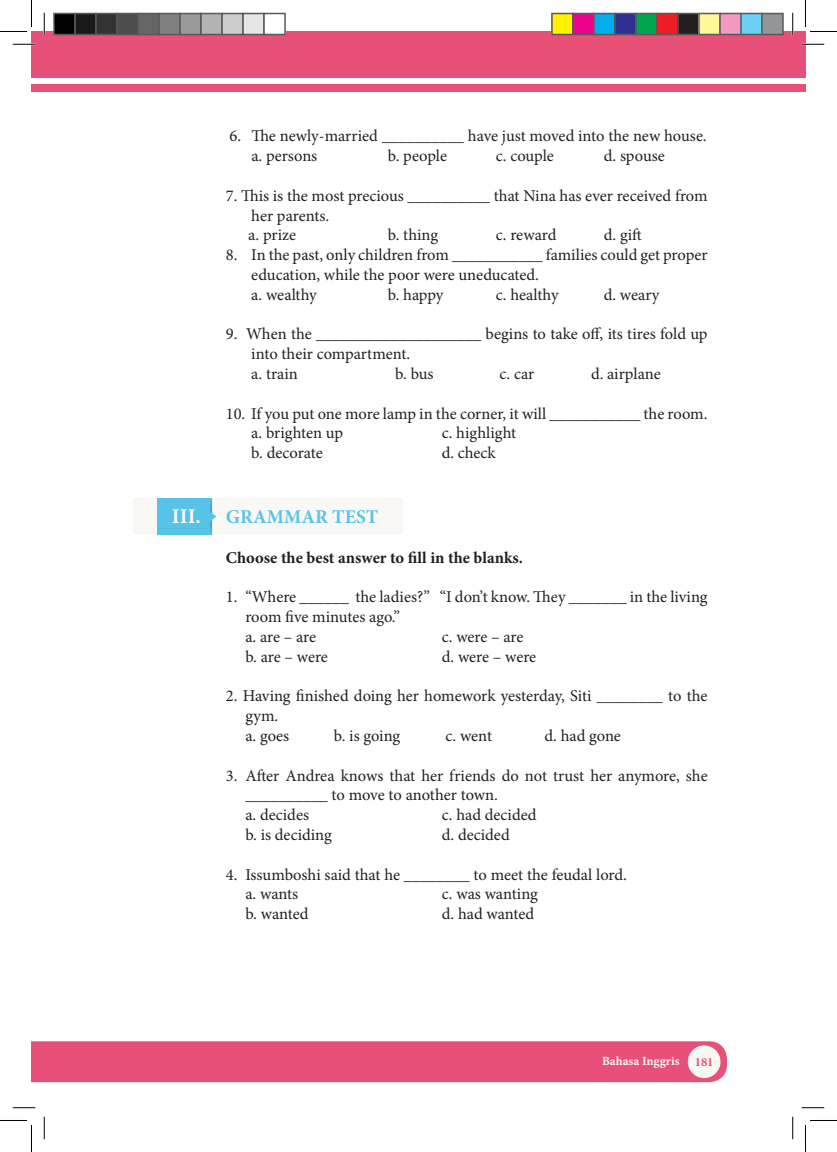
<style>
.page{position:relative;width:837px;height:1152px;background:#fff}
.page>*{position:absolute;margin:0;border:0;box-sizing:border-box;transform-origin:0 0}
.t1{font:700 19.5px "Minion Pro";color:#57c4e9}
.t2{font:16.5px/19.8px "Minion Pro";letter-spacing:-.005em;color:#231f20}
.t3{font:700 16.5px "Minion Pro";color:#231f20}
.t4{font:700 12.6px "Minion Pro";color:#f9f8f4}
.s1{font-size:21px;color:#f9f8f4}
.s2{color:#e85078}
</style>
<div class="page">
<div style="left:32px;top:32px;width:773px;height:46px;background:#e85078"></div>
<div style="left:32px;top:84px;width:773px;height:8px;background:#e85078"></div>
<div style="left:32px;top:1041px;width:695px;height:41px;background:#e85078"></div>
<div style="left:688px;top:1045px;width:32px;height:33px;background:#f9f8f4;border-radius:50%"></div>
<div style="left:133px;top:498px;width:269px;height:36px;background:#f9f8f4"></div>
<img style="left:157px;top:498px;width:59px;height:36px">
<hr style="left:13px;top:43px;width:22px;height:2px;background:#fff">
<hr style="left:802px;top:43px;width:22px;height:2px;background:#fff">
<hr style="left:43px;top:13px;width:2px;height:22px;background:#fff">
<hr style="left:792px;top:13px;width:2px;height:22px;background:#fff">
<svg style="left:13px;top:44px;width:22px;height:1px"></svg>
<svg style="left:802px;top:44px;width:22px;height:1px"></svg>
<svg style="left:13px;top:1107px;width:22px;height:1px"></svg>
<svg style="left:802px;top:1107px;width:22px;height:1px"></svg>
<svg style="left:44px;top:13px;width:1px;height:22px"></svg>
<svg style="left:44px;top:1116px;width:1px;height:23px"></svg>
<svg style="left:792px;top:13px;width:1px;height:22px"></svg>
<svg style="left:792px;top:1116px;width:1px;height:23px"></svg>
<svg style="left:0;top:0;width:32px;height:32px"></svg>
<svg style="left:0;top:1120px;width:32px;height:32px"></svg>
<svg style="left:805px;top:0;width:32px;height:32px"></svg>
<svg style="left:805px;top:1120px;width:32px;height:32px"></svg>
<div style="left:54px;top:14px;width:21px;height:21px;background:#000"></div>
<div style="left:53px;top:13px;width:23px;height:22px;border:2px solid #595959"></div>
<div style="left:75px;top:14px;width:21px;height:21px;background:#1a1a1a"></div>
<div style="left:74px;top:13px;width:23px;height:22px;border:2px solid #595959"></div>
<div style="left:96px;top:14px;width:21px;height:21px;background:#333"></div>
<div style="left:95px;top:13px;width:23px;height:22px;border:2px solid #595959"></div>
<div style="left:117px;top:14px;width:21px;height:21px;background:#4d4d4d"></div>
<div style="left:116px;top:13px;width:23px;height:22px;border:2px solid #595959"></div>
<div style="left:138px;top:14px;width:21px;height:21px;background:#666"></div>
<div style="left:137px;top:13px;width:23px;height:22px;border:2px solid #595959"></div>
<div style="left:159px;top:14px;width:21px;height:21px;background:#808080"></div>
<div style="left:158px;top:13px;width:23px;height:22px;border:2px solid #595959"></div>
<div style="left:180px;top:14px;width:21px;height:21px;background:#999"></div>
<div style="left:179px;top:13px;width:23px;height:22px;border:2px solid #595959"></div>
<div style="left:201px;top:14px;width:21px;height:21px;background:#b3b3b3"></div>
<div style="left:200px;top:13px;width:23px;height:22px;border:2px solid #595959"></div>
<div style="left:222px;top:14px;width:21px;height:21px;background:#ccc"></div>
<div style="left:221px;top:13px;width:23px;height:22px;border:2px solid #595959"></div>
<div style="left:243px;top:14px;width:21px;height:21px;background:#e6e6e6"></div>
<div style="left:242px;top:13px;width:23px;height:22px;border:2px solid #595959"></div>
<div style="left:263px;top:13px;width:23px;height:22px;border:2px solid #595959"></div>
<div style="left:552px;top:14px;width:21px;height:21px;background:#fff101"></div>
<div style="left:551px;top:13px;width:23px;height:22px;border:2px solid #595959"></div>
<div style="left:573px;top:14px;width:21px;height:21px;background:#ed028c"></div>
<div style="left:572px;top:13px;width:23px;height:22px;border:2px solid #595959"></div>
<div style="left:594px;top:14px;width:21px;height:21px;background:#00aeef"></div>
<div style="left:593px;top:13px;width:23px;height:22px;border:2px solid #595959"></div>
<div style="left:615px;top:14px;width:21px;height:21px;background:#2e3092"></div>
<div style="left:614px;top:13px;width:23px;height:22px;border:2px solid #595959"></div>
<div style="left:636px;top:14px;width:21px;height:21px;background:#00a54f"></div>
<div style="left:635px;top:13px;width:23px;height:22px;border:2px solid #595959"></div>
<div style="left:657px;top:14px;width:21px;height:21px;background:#ee1d23"></div>
<div style="left:656px;top:13px;width:23px;height:22px;border:2px solid #595959"></div>
<div style="left:678px;top:14px;width:21px;height:21px;background:#231f20"></div>
<div style="left:677px;top:13px;width:23px;height:22px;border:2px solid #595959"></div>
<div style="left:699px;top:14px;width:21px;height:21px;background:#fff79a"></div>
<div style="left:698px;top:13px;width:23px;height:22px;border:2px solid #595959"></div>
<div style="left:720px;top:14px;width:21px;height:21px;background:#f499c2"></div>
<div style="left:719px;top:13px;width:23px;height:22px;border:2px solid #595959"></div>
<div style="left:741px;top:14px;width:21px;height:21px;background:#6bcff6"></div>
<div style="left:740px;top:13px;width:23px;height:22px;border:2px solid #595959"></div>
<div style="left:762px;top:14px;width:21px;height:21px;background:#939598"></div>
<div style="left:761px;top:13px;width:23px;height:22px;border:2px solid #595959"></div>
<p class="t2" style="left:251px;top:126px;width:457px;text-indent:-22px">6. The newly-married __________ have just moved into the new house. a. persons</p>
<p class="t2" style="left:388px;top:146px;width:61px">b. people</p>
<p class="t2" style="left:496px;top:146px;width:59px">c. couple</p>
<p class="t2" style="left:604px;top:146px;width:63px">d. spouse</p>
<p class="t2" style="left:248px;top:186px;width:461px;text-indent:-22px">7. This is the most precious __________ that Nina has ever received from her parents.<br>a. prize</p>
<p class="t2" style="left:388px;top:225px;width:52px">b. thing</p>
<p class="t2" style="left:496px;top:225px;width:62px">c. reward</p>
<p class="t2" style="left:604px;top:225px;width:39px">d. gift</p>
<p class="t2" style="left:251px;top:245px;width:458px;text-indent:-25px">8. In the past, only children from ___________ families could get proper education, while the poor were uneducated.<br>a. wealthy</p>
<p class="t2" style="left:388px;top:285px;width:57px">b. happy</p>
<p class="t2" style="left:496px;top:285px;width:64px">c. healthy</p>
<p class="t2" style="left:604px;top:285px;width:57px">d. weary</p>
<p class="t2" style="left:251px;top:324px;width:458px;text-indent:-25px">9. When the ____________________ begins to take off, its tires fold up into their compartment.<br>a. train</p>
<p class="t2" style="left:395px;top:364px;width:40px">b. bus</p>
<p class="t2" style="left:500px;top:364px;width:36px">c. car</p>
<p class="t2" style="left:591px;top:364px;width:71px">d. airplane</p>
<p class="t2" style="left:251px;top:403px;width:458px;text-indent:-25px">10. If you put one more lamp in the corner, it will ___________ the room. a. brighten up</p>
<p class="t2" style="left:442px;top:423px;width:76px">c. highlight</p>
<p class="t2" style="left:251px;top:443px;width:73px">b. decorate</p>
<p class="t2" style="left:442px;top:443px;width:55px">d. check</p>
<p class="t1" style="left:172px;top:503px;width:208px"><span class="s1">III.</span> GRAMMAR TEST</p>
<p class="t3" style="left:226px;top:546px;width:299px">Choose the best answer to fill in the blanks.</p>
<p class="t2" style="left:245px;top:587px;width:464px;text-indent:-20px">1. “Where ______ the ladies?” “I don’t know. They _______ in the living room five minutes ago.”<br>a. are – are</p>
<p class="t2" style="left:442px;top:627px;width:83px">c. were – are</p>
<p class="t2" style="left:245px;top:646px;width:84px">b. are – were</p>
<p class="t2" style="left:442px;top:646px;width:96px">d. were – were</p>
<p class="t2" style="left:245px;top:686px;width:464px;text-indent:-20px">2. Having finished doing her homework yesterday, Siti ________ to the gym.<br>a. goes</p>
<p class="t2" style="left:334px;top:726px;width:68px">b. is going</p>
<p class="t2" style="left:446px;top:726px;width:48px">c. went</p>
<p class="t2" style="left:545px;top:726px;width:78px">d. had gone</p>
<p class="t2" style="left:245px;top:765px;width:464px;text-indent:-20px">3. After Andrea knows that her friends do not trust her anymore, she __________ to move to another town.<br>a. decides</p>
<p class="t2" style="left:442px;top:805px;width:96px">c. had decided</p>
<p class="t2" style="left:245px;top:825px;width:88px">b. is deciding</p>
<p class="t2" style="left:442px;top:825px;width:69px">d. decided</p>
<p class="t2" style="left:245px;top:864px;width:383px;text-indent:-20px">4. Issumboshi said that he ________ to meet the feudal lord. a. wants</p>
<p class="t2" style="left:442px;top:884px;width:98px">c. was wanting</p>
<p class="t2" style="left:245px;top:904px;width:65px">b. wanted</p>
<p class="t2" style="left:442px;top:904px;width:94px">d. had wanted</p>
<p class="t4" style="left:602px;top:1051px;width:113px">Bahasa Inggris <span class="s2">181</span></p>
</div>
